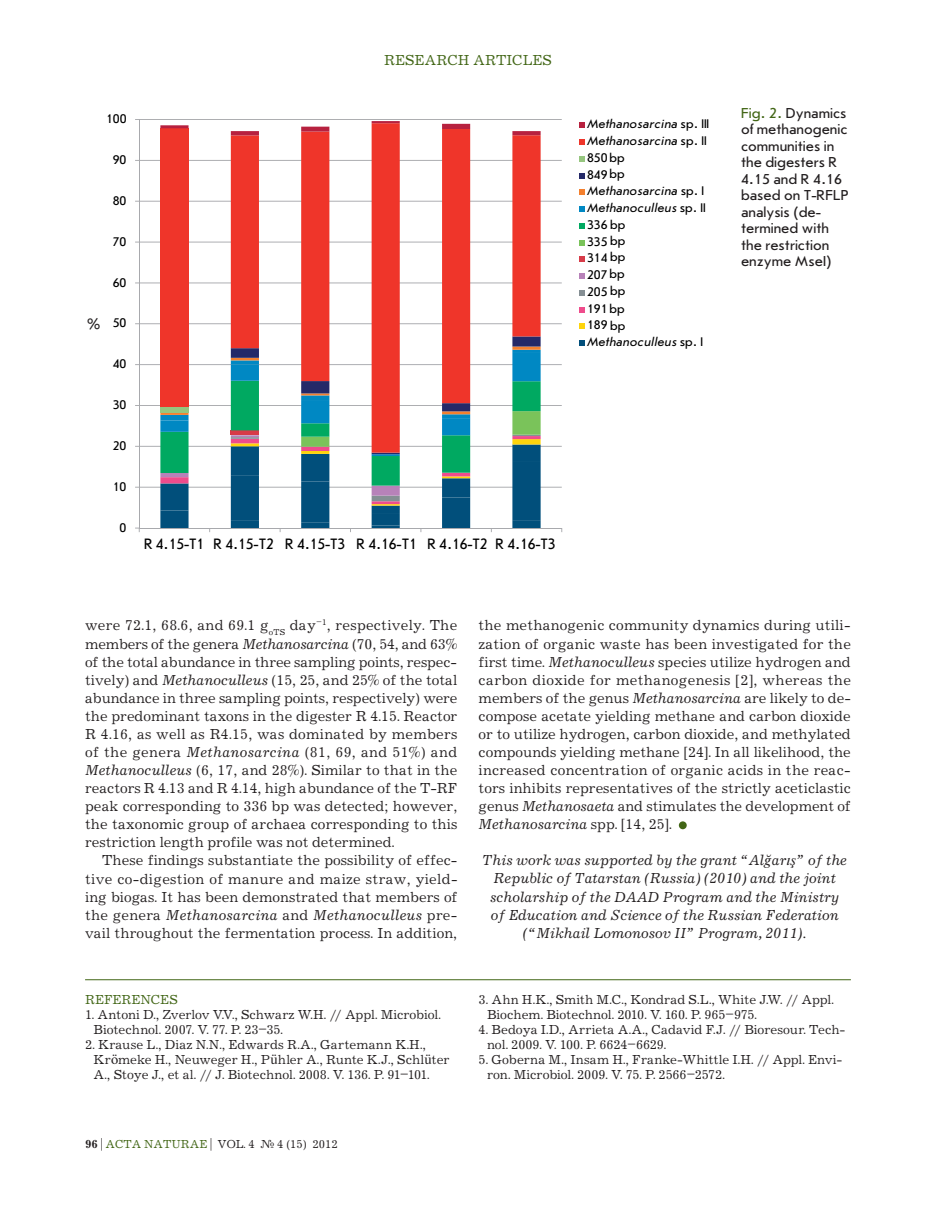
<style>
.page{position:relative;width:936px;height:1212px;background:#fff}
.page>*{position:absolute;margin:0;border:0;box-sizing:border-box;transform-origin:0 0}
.t1{font:15.6px "Journal Sans C";letter-spacing:-.01em;color:#000;scale:.95 1}
.t2{font:15.6px "Journal Sans C";color:#231f20}
.t3{font:15px/18.1px "Journal C";color:#231f20;text-align:justify}
.t4{font:italic 15px/18px "Journal C";color:#231f20;text-align:center}
.t5{font:15px/16.5px "Journal Sans C";color:#231f20}
.t6{font:15px "Journal C";color:#426616}
.t7{font:13.5px/15px "Journal C";letter-spacing:-.01em;color:#231f20}
.t8{font:13.5px "Journal C";color:#426616}
.t9{font:italic 13.05px/16.8px "Journal Sans C";color:#000}
.t10{font:13.05px/16.8px "Journal Sans C";color:#000}
.t11{font:12px "Journal C";color:#231f20}
.s1{font-style:normal}
.s2{color:#426616}
.s3{font-style:italic}
.s4{font-family:"Newton C Pro"}
.s5{font-family:"Times New Roman"}
.s6{font-weight:700}
</style>
<div class="page">
<hr style="left:139px;top:487px;width:422px;height:1px;background:#a8a9ad">
<hr style="left:139px;top:446px;width:422px;height:1px;background:#a8a9ad">
<hr style="left:139px;top:405px;width:422px;height:1px;background:#a8a9ad">
<hr style="left:139px;top:364px;width:422px;height:1px;background:#a8a9ad">
<hr style="left:139px;top:323px;width:422px;height:1px;background:#a8a9ad">
<hr style="left:139px;top:282px;width:422px;height:1px;background:#a8a9ad">
<hr style="left:139px;top:242px;width:422px;height:1px;background:#a8a9ad">
<hr style="left:139px;top:201px;width:422px;height:1px;background:#a8a9ad">
<hr style="left:139px;top:160px;width:422px;height:1px;background:#a8a9ad">
<hr style="left:139px;top:119px;width:422px;height:1px;background:#a8a9ad">
<svg style="left:231px;top:135px;width:309px;height:201px"></svg>
<div style="left:160px;top:128px;width:28px;height:279px;background:#ef352a"></div>
<svg style="left:160px;top:121px;width:380px;height:14px"></svg>
<hr style="left:139px;top:120px;width:1px;height:408px;background:#a8a9ad">
<hr style="left:139px;top:528px;width:422px;height:1px;background:#a8a9ad">
<svg style="left:160px;top:336px;width:380px;height:196px"></svg>
<svg style="left:579px;top:122px;width:5px;height:6px"></svg>
<svg style="left:579px;top:139px;width:5px;height:6px"></svg>
<svg style="left:579px;top:156px;width:5px;height:6px"></svg>
<svg style="left:579px;top:173px;width:5px;height:6px"></svg>
<svg style="left:579px;top:189px;width:5px;height:6px"></svg>
<svg style="left:579px;top:206px;width:5px;height:6px"></svg>
<svg style="left:579px;top:223px;width:5px;height:6px"></svg>
<svg style="left:579px;top:240px;width:5px;height:6px"></svg>
<svg style="left:579px;top:257px;width:5px;height:5px"></svg>
<svg style="left:579px;top:273px;width:5px;height:6px"></svg>
<svg style="left:579px;top:290px;width:5px;height:6px"></svg>
<svg style="left:579px;top:307px;width:5px;height:6px"></svg>
<svg style="left:579px;top:323px;width:5px;height:6px"></svg>
<svg style="left:579px;top:340px;width:5px;height:6px"></svg>
<div style="left:678px;top:821px;width:8px;height:8px;background:#426616;border-radius:50%"></div>
<hr style="left:85px;top:979px;width:765px;height:1px;background:#426616">
<p class="t6" style="left:384px;top:52px;width:169px">RESEARCH ARTICLES</p>
<p class="t10" style="left:106px;top:111px;width:22px">100</p>
<p class="t10" style="left:113px;top:152px;width:15px">90</p>
<p class="t10" style="left:113px;top:193px;width:15px">80</p>
<p class="t10" style="left:113px;top:233px;width:15px">70</p>
<p class="t2" style="left:87px;top:316px;width:15px">%</p>
<p class="t10" style="left:113px;top:274px;width:15px">60</p>
<p class="t10" style="left:113px;top:315px;width:15px">50</p>
<p class="t10" style="left:113px;top:356px;width:15px">40</p>
<p class="t10" style="left:113px;top:397px;width:15px">30</p>
<p class="t10" style="left:113px;top:438px;width:15px">20</p>
<p class="t10" style="left:113px;top:478px;width:15px">10</p>
<p class="t10" style="left:119px;top:519px;width:8px">0</p>
<p class="t1" style="left:144px;top:536px;width:435px">R 4.15-T1 R 4.15-T2 R 4.15-T3 R 4.16-T1 R 4.16-T2 R 4.16-T3</p>
<p class="t9" style="left:587px;top:116px;width:124px">Methanosarcina <span class="s1">sp. III<br></span>Methanosarcina <span class="s1">sp. II<br>850 bp<br>849 bp</span></p>
<p class="t10" style="left:587px;top:216px;width:40px">336 bp<br>335 bp</p>
<p class="t10" style="left:587px;top:248px;width:40px;line-height:18.1px;text-align:right">bp<br>207bp</p>
<p class="t10" style="left:587px;top:283px;width:40px;text-align:justify">205 bp 191bp 189 bp</p>
<p class="t9" style="left:587px;top:183px;width:120px">Methanosarcina <span class="s1">sp. I<br></span>Methanoculleus <span class="s1">sp. II</span></p>
<p class="t10" style="left:587px;top:250px;width:22px">314</p>
<p class="t9" style="left:587px;top:334px;width:118px">Methanoculleus <span class="s1">sp. I</span></p>
<p class="t5" style="left:741px;top:105px;width:109px"><span class="s2">Fig. 2.</span> Dynamics of methanogenic communities in the digesters R<br>4.15 and R 4.16 based on T-RFLP analysis (de&shy;termined with the restriction enzyme MseI)</p>
<p class="t3" style="left:85px;top:617px;width:374px">were 72.1, 68.6, and 69.1 g<sub>oTS</sub> day<sup>–1</sup>, respectively. The members of the genera <span class="s3">Methanosarcina</span> (70, 54, and 63% of the total abundance in three sampling points, respec&shy;tively) and <span class="s3">Methanoculleus</span> (15, 25, and 25% of the total abundance in three sampling points, respectively) were the predominant taxons in the digester R 4.15. Reactor R 4.16, as well as R4.15, was dominated by members of the genera <span class="s3">Methanosarcina</span> (81, 69, and 51%) and <span class="s3">Methanoculleus</span> (6, 17, and 28%). Similar to that in the reactors R 4.13 and R 4.14, high abundance of the T-RF peak corresponding to 336 bp was detected; however, the taxonomic group of archaea corresponding to this restriction length profile was not determined.</p>
<p class="t3" style="left:85px;top:852px;width:374px;text-indent:17px">These findings substantiate the possibility of effec&shy;tive co-digestion of manure and maize straw, yield&shy;ing biogas. It has been demonstrated that members of the genera <span class="s3">Methanosarcina</span> and <span class="s3">Methanoculleus</span> pre&shy;vail throughout the fermentation process. In addition,</p>
<p class="t8" style="left:85px;top:992px;width:38px">REFERENCE</p>
<p class="t8" style="left:169px;top:992px;width:10px">S</p>
<p class="t7" style="left:94px;top:1007px;width:349px;text-indent:-9px">1. Antoni D., Zverlov V.V., Schwarz W.H. // Appl. Microbiol.<br>Biotechnol. 2007. V. 77. P. 23–35.</p>
<p class="t7" style="left:94px;top:1037px;width:357px;text-indent:-8px">2. Krause L., Diaz N.N., Edwards R.A., Gartemann K.H.,<br>Kr<span class="s4">ö</span>meke H., Neuweger H., P<span class="s4">ü</span>hler A., Runte K.J., Schl<span class="s4">ü</span>ter<br>A., Stoye J., et al. // J. Biotechnol. 2008. V. 136. P. 91–101.</p>
<p class="t3" style="left:478px;top:617px;width:374px">the methanogenic community dynamics during utili&shy;zation of organic waste has been investigated for the first time. <span class="s3">Methanoculleus</span> species utilize hydrogen and carbon dioxide for methanogenesis [2], whereas the members of the genus <span class="s3">Methanosarcina</span> are likely to de&shy;compose acetate yielding methane and carbon dioxide or to utilize hydrogen, carbon dioxide, and methylated compounds yielding methane [24]. In all likelihood, the increased concentration of organic acids in the reac&shy;tors inhibits representatives of the strictly aceticlastic genus <span class="s3">Methanosaeta</span> and stimulates the development of <span class="s3">Methanosarcina</span> spp. [14, 25].</p>
<p class="t4" style="left:482px;top:852px;width:366px">This work was supported by the grant “Al<span class="s4">ğ</span>ar<span class="s4">ı</span><span class="s5">ş</span>” of the Republic of Tatarstan (Russia) (2010) and the joint scholarship of the DAAD Program and the Ministry of Education and Science of the Russian Federation (“Mikhail Lomonosov II” Program, 2011).</p>
<p class="t7" style="left:487px;top:992px;width:348px;text-indent:-8px">3. Ahn H.K., Smith M.C., Kondrad S.L., White J.W. // Appl.<br>Biochem. Biotechnol. 2010. V. 160. P. 965–975.</p>
<p class="t7" style="left:487px;top:1022px;width:360px;text-indent:-8px">4. Bedoya I.D., Arrieta A.A., Cadavid F.J. // Bioresour. Tech&shy;nol. 2009. V. 100. P. 6624–6629.</p>
<p class="t7" style="left:487px;top:1052px;width:357px;text-indent:-8px">5. Goberna M., Insam H., Franke-Whittle I.H. // Appl. Envi&shy;ron. Microbiol. 2009. V. 75. P. 2566–2572.</p>
<p class="t11" style="left:85px;top:1137px;width:254px"><span class="s6">96</span> | <span class="s2">Acta naturae</span> | VOL. 4 № 4 (15) 2012</p>
</div>
